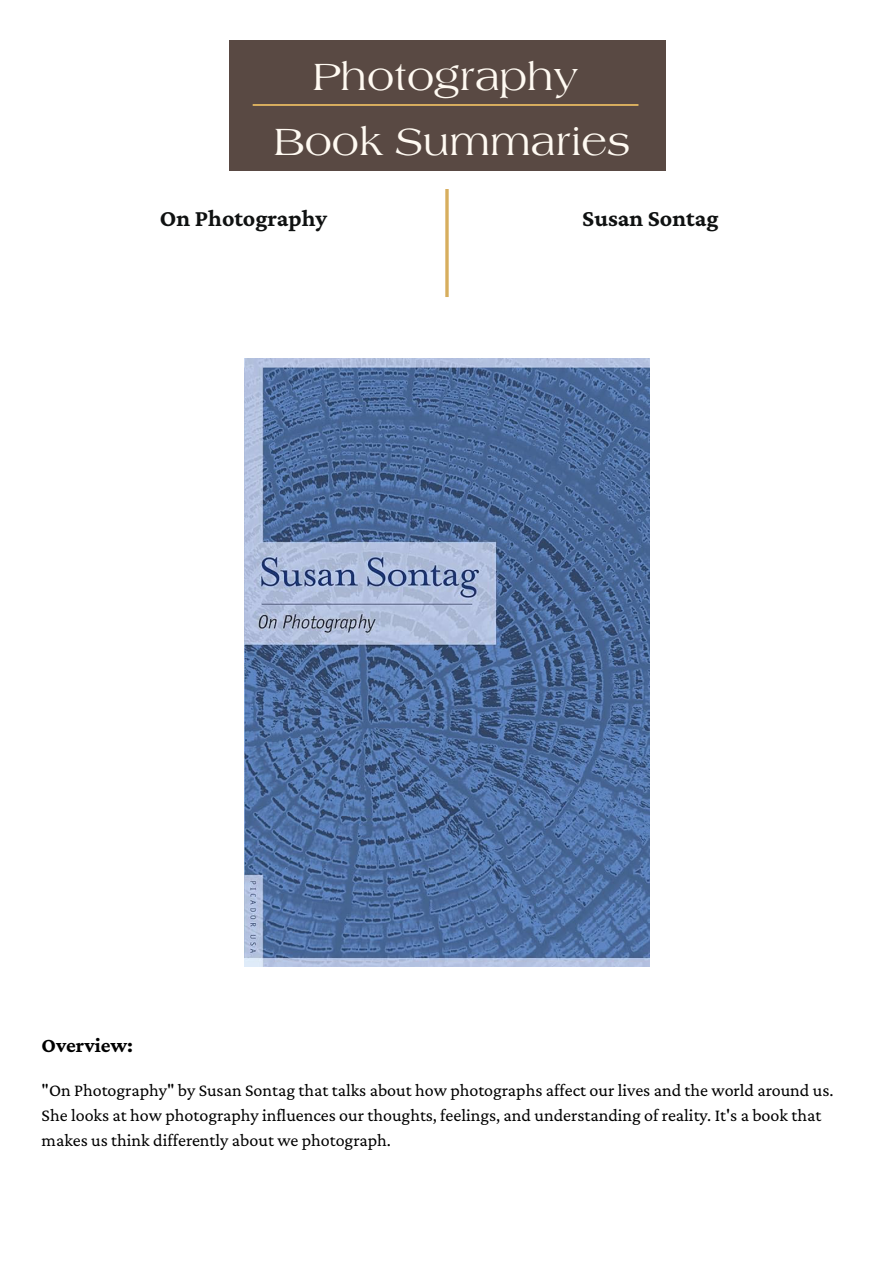
<style>
.page{position:relative;width:894px;height:1263px;background:#fff}
.page>*{position:absolute;margin:0;border:0;box-sizing:border-box;transform-origin:0 0}
.t1{font:40.8px "Laguna";color:#fffaf2}
.t2{font:700 24px "Crimson Pro";color:#0f1111}
.t3{font:700 21px "Crimson Pro";color:#000}
.t4{font:18px/25.3px "Crimson Pro";color:#000}
</style>
<div class="page">
<div style="left:228px;top:40px;width:437px;height:131px;background:#594943"></div>
<hr style="left:252px;top:104px;width:386px;height:2px;background:#d8ae5e">
<hr style="left:445px;top:189px;width:3px;height:108px;background:#d7ae5e">
<img style="left:244px;top:359px;width:405px;height:607px">
<p class="t1" style="left:312px;top:60px;width:267px">Photography</p>
<p class="t1" style="left:274px;top:126px;width:358px">Book Summaries</p>
<p class="t2" style="left:160px;top:205px;width:168px">On Photography</p>
<p class="t2" style="left:582px;top:205px;width:138px">Susan Sontag</p>
<h1 class="t3" style="left:42px;top:1033px;width:93px">Overview:</h1>
<p class="t4" style="left:42px;top:1077px;width:793px">"On Photography" by Susan Sontag that talks about how photographs affect our lives and the world around us.<br>She looks at how photography influences our thoughts, feelings, and understanding of reality. It's a book that makes us think differently about we photograph.</p>
</div>
